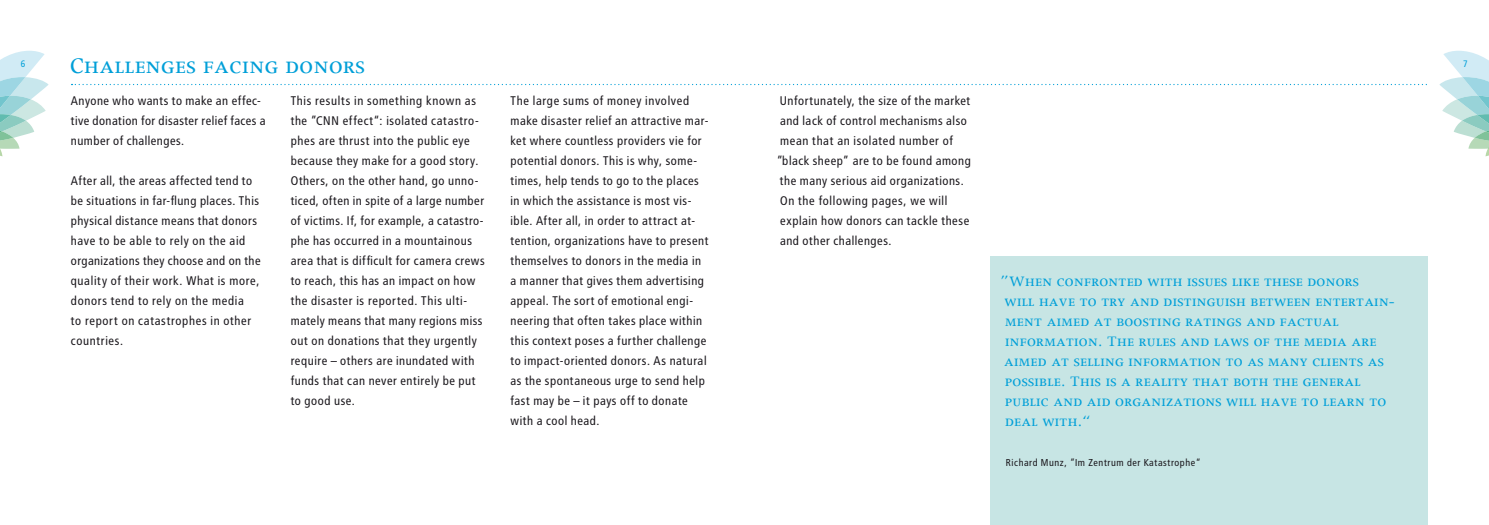
<style>
.page{position:relative;width:1489px;height:525px;background:#fff}
.page>*{position:absolute;margin:0;border:0;box-sizing:border-box;transform-origin:0 0}
.t1{font:25px "Apollo MT SC";letter-spacing:.02em;color:#009fd8}
.t2{font:16.25px/20px "Apollo MT SC";letter-spacing:.02em;color:#009fd8}
.t3{font:12.5px/20px "Transit Print OT";letter-spacing:.005em;color:#1a171c}
.t4{font:10px "Transit Print OT";letter-spacing:.02em;color:#1a171c}
.t5{font:9.38px "Transit Print OT";color:#009fd8}
</style>
<div class="page">
<div style="left:989px;top:256px;width:499px;height:268px;background:#c7e5e4"></div>
<div style="left:1428px;top:0;width:60px;height:524px;background:#fff"></div>
<svg style="left:71px;top:51px;width:1417px;height:105px"></svg>
<svg style="left:0;top:51px;width:49px;height:105px"></svg>
<h1 class="t1" style="left:70px;top:53px;width:296px">Challenges facing donors</h1>
<p class="t5" style="left:21px;top:58px;width:6px">6</p>
<p class="t5" style="left:1462px;top:58px;width:6px">7</p>
<p class="t3" style="left:71px;top:91px;width:197px">Anyone who wants to make an effec&shy;tive donation for disaster relief faces a number of challenges.</p>
<p class="t3" style="left:71px;top:171px;width:192px">After all, the areas affected tend to be situations in far-flung places. This physical distance means that donors have to be able to rely on the aid organizations they choose and on the quality of their work. What is more, donors tend to rely on the media<br>to report on catastrophes in other countries.</p>
<p class="t3" style="left:776px;top:91px;width:196px">Unfortunately, the size of the market and lack of control mechanisms also mean that an isolated number of ”black sheep” are to be found among the many serious aid organizations.<br>On the following pages, we will explain how donors can tackle these and other challenges.</p>
<p class="t3" style="left:291px;top:91px;width:196px">This results in something known as the ”CNN effect“: isolated catastro&shy;phes are thrust into the public eye because they make for a good story.<br>Others, on the other hand, go unno&shy;ticed, often in spite of a large number of victims. If, for example, a catastro&shy;phe has occurred in a mountainous area that is difficult for camera crews to reach, this has an impact on how the disaster is reported. This ulti&shy;mately means that many regions miss out on donations that they urgently require – others are inundated with funds that can never entirely be put to good use.</p>
<p class="t3" style="left:510px;top:91px;width:200px">The large sums of money involved make disaster relief an attractive mar&shy;ket where countless providers vie for potential donors. This is why, some&shy;times, help tends to go to the places in which the assistance is most vis&shy;ible. After all, in order to attract at&shy;tention, organizations have to present themselves to donors in the media in a manner that gives them advertising appeal. The sort of emotional engi&shy;neering that often takes place within this context poses a further challenge to impact-oriented donors. As natural as the spontaneous urge to send help fast may be – it pays off to donate with a cool head.</p>
<p class="t2" style="left:1000px;top:271px;width:395px">”When confronted with issues like these donors<br>will have to try and distinguish between entertain&shy;ment aimed at boosting ratings and factual information. The rules and laws of the media are aimed at selling information to as many clients as possible. This is a reality that both the general public and aid organizations will have to learn to deal with.“</p>
<p class="t4" style="left:1005px;top:456px;width:197px">Richard Munz, ”Im Zentrum der Katastrophe“</p>
</div>
